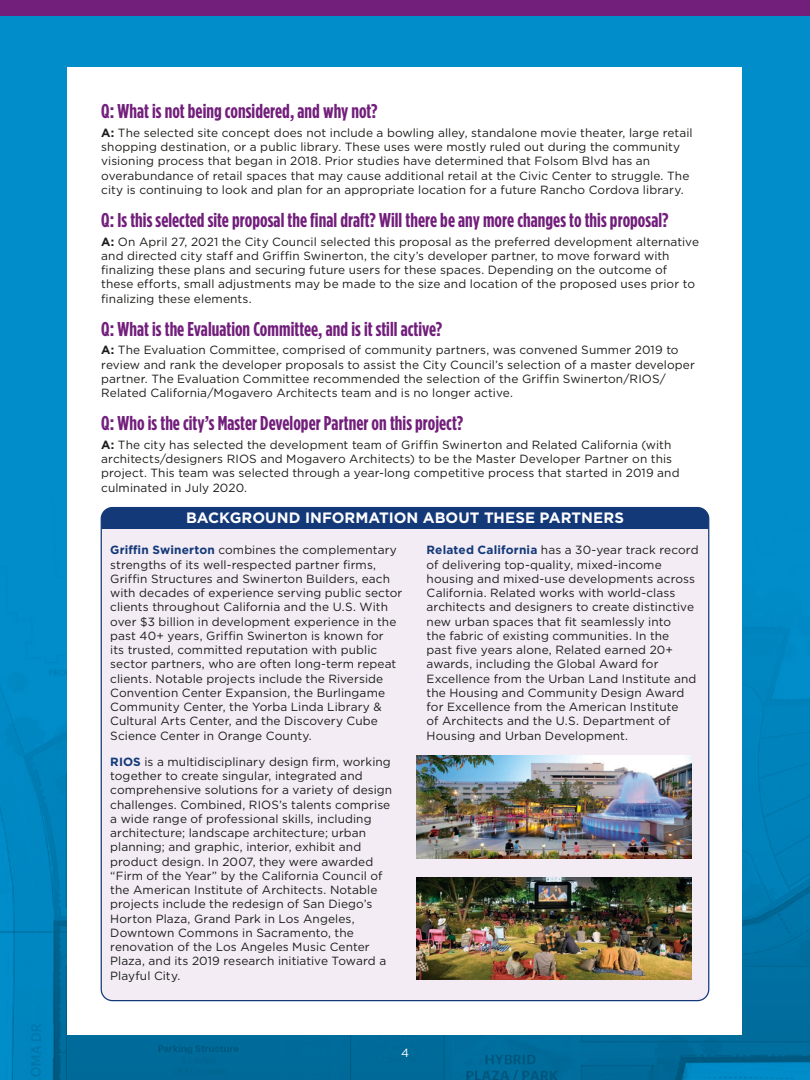
<style>
.page{position:relative;width:810px;height:1080px;background:#fff}
.page>*{position:absolute;margin:0;border:0;box-sizing:border-box;transform-origin:0 0}
.Q__Headline{font:700 condensed 20px "Gotham HTF";color:#721f7b}
.t1{font:700 15px "Gotham";color:#fff}
.Body_Text{font:11.88px/14.2px "Gotham";letter-spacing:.01em;color:#1c1c1a}
.t2{font:11.88px "Gotham";color:#fff}
.s1{font-weight:700}
.s2{font-weight:700;color:#143978}
</style>
<div class="page">
<div style="left:0;top:16px;width:810px;height:1064px;background:#008dca"></div>
<div style="left:0;top:0;width:810px;height:16px;background:#721f7b"></div>
<img style="left:0;top:480px;width:810px;height:600px">
<div style="left:68px;top:68px;width:674px;height:967px;background:#fff"></div>
<div style="left:101px;top:508px;width:608px;height:493px;background:#f3ecf5;border-radius:11px"></div>
<div style="left:101px;top:508px;width:608px;height:21px;background:#143978"></div>
<img style="left:416px;top:756px;width:275px;height:102px">
<img style="left:416px;top:877px;width:275px;height:103px">
<p class="Q__Headline" style="left:101px;top:100px;width:278px">Q: What is not being considered, and why not?</p>
<p class="Body_Text" style="left:101px;top:125px;width:593px"><span class="s1">A:</span> The selected site concept does not include a bowling alley, standalone movie theater, large retail shopping destination, or a public library. These uses were mostly ruled out during the community visioning process that began in 2018. Prior studies have determined that Folsom Blvd has an overabundance of retail spaces that may cause additional retail at the Civic Center to struggle. The city is continuing to look and plan for an appropriate location for a future Rancho Cordova library.</p>
<p class="Q__Headline" style="left:101px;top:209px;width:569px">Q: Is this selected site proposal the final draft? Will there be any more changes to this proposal?</p>
<p class="Body_Text" style="left:101px;top:234px;width:599px"><span class="s1">A:</span> On April 27, 2021 the City Council selected this proposal as the preferred development alternative and directed city staff and Griffin Swinerton, the city’s developer partner, to move forward with finalizing these plans and securing future users for these spaces. Depending on the outcome of these efforts, small adjustments may be made to the size and location of the proposed uses prior to finalizing these elements.</p>
<p class="Q__Headline" style="left:101px;top:317px;width:342px">Q: What is the Evaluation Committee, and is it still active?</p>
<p class="Body_Text" style="left:101px;top:343px;width:595px"><span class="s1">A:</span> The Evaluation Committee, comprised of community partners, was convened Summer 2019 to review and rank the developer proposals to assist the City Council’s selection of a master developer partner. The Evaluation Committee recommended the selection of the Griffin Swinerton/RIOS/ Related California/Mogavero Architects team and is no longer active.</p>
<p class="Q__Headline" style="left:101px;top:412px;width:363px">Q: Who is the city’s Master Developer Partner on this project?</p>
<p class="Body_Text" style="left:101px;top:437px;width:580px"><span class="s1">A:</span> The city has selected the development team of Griffin Swinerton and Related California (with architects/designers RIOS and Mogavero Architects) to be the Master Developer Partner on this project. This team was selected through a year-long competitive process that started in 2019 and culminated in July 2020.</p>
<p class="t1" style="left:186px;top:508px;width:439px">BACKGROUND INFORMATION ABOUT THESE PARTNERS</p>
<p class="Body_Text" style="left:110px;top:543px;width:294px"><span class="s2">Griffin Swinerton</span> combines the complementary strengths of its well-respected partner firms, Griffin Structures and Swinerton Builders, each with decades of experience serving public sector clients throughout California and the U.S. With over $3 billion in development experience in the past 40+ years, Griffin Swinerton is known for<br>its trusted, committed reputation with public sector partners, who are often long-term repeat clients. Notable projects include the Riverside Convention Center Expansion, the Burlingame Community Center, the Yorba Linda Library &amp; Cultural Arts Center, and the Discovery Cube Science Center in Orange County.</p>
<p class="Body_Text" style="left:110px;top:754px;width:284px"><span class="s2">RIOS</span> is a multidisciplinary design firm, working together to create singular, integrated and comprehensive solutions for a variety of design challenges. Combined, RIOS’s talents comprise a wide range of professional skills, including architecture; landscape architecture; urban planning; and graphic, interior, exhibit and product design. In 2007, they were awarded “Firm of the Year” by the California Council of the American Institute of Architects. Notable projects include the redesign of San Diego’s Horton Plaza, Grand Park in Los Angeles, Downtown Commons in Sacramento, the renovation of the Los Angeles Music Center Plaza, and its 2019 research initiative Toward a Playful City.</p>
<p class="Body_Text" style="left:427px;top:543px;width:274px"><span class="s2">Related California</span> has a 30-year track record of delivering top-quality, mixed-income housing and mixed-use developments across California. Related works with world-class architects and designers to create distinctive new urban spaces that fit seamlessly into<br>the fabric of existing communities. In the<br>past five years alone, Related earned 20+ awards, including the Global Award for Excellence from the Urban Land Institute and the Housing and Community Design Award for Excellence from the American Institute<br>of Architects and the U.S. Department of Housing and Urban Development.</p>
<p class="t2" style="left:401px;top:1047px;width:9px">4</p>
</div>
